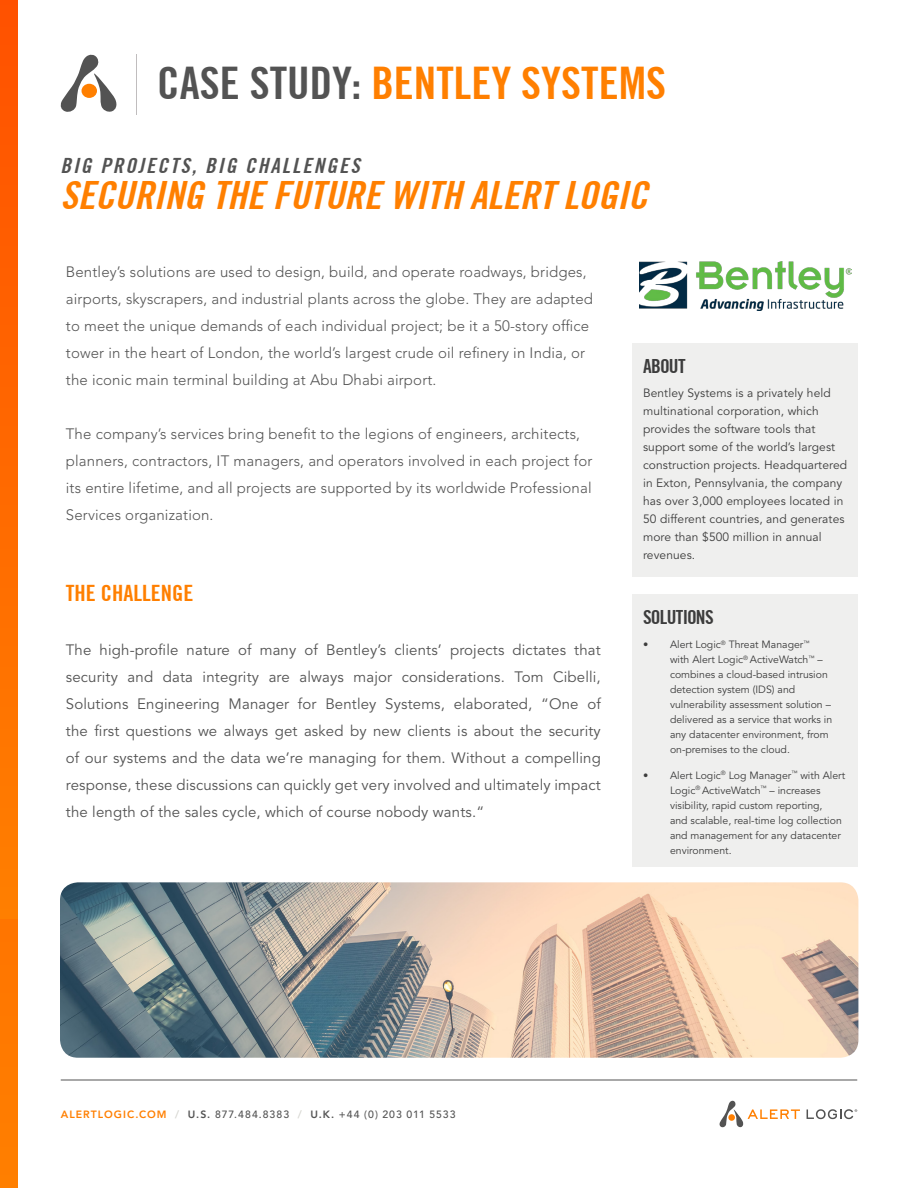
<style>
.page{position:relative;width:918px;height:1188px;background:#fff}
.page>*{position:absolute;margin:0;border:0;box-sizing:border-box;transform-origin:0 0}
.Case_Study_Title{font:700 condensed 45px "Trade Gothic No.20";color:#ff7f00}
.t1{font:italic 700 condensed 39px "Trade Gothic No.20";color:#ff7f00}
.t2{font:700 condensed 22.5px "Trade Gothic No.20";color:#ff7f00}
.Supporting_Title{font:italic 700 condensed 21px "Trade Gothic No.20";letter-spacing:.1em;color:#535353}
.Sidebar_Title{font:700 condensed 19.5px "Trade Gothic No.20";letter-spacing:-.035em;color:#3c3c3c}
.t3{font:300 15px/27px "Avenir LT Std";letter-spacing:.01em;color:#535353}
.Paragraph{font:15px/27px "Avenir LT Std";letter-spacing:.01em;color:#535353;text-align:justify}
.About_Text{font:12px/18px "Avenir LT Std";letter-spacing:.01em;color:#3c3c3c}
.t4{font:10.5px/15px "Avenir LT Std";color:#3c3c3c}
.t5{font:500 10.5px "Avenir LT Std";letter-spacing:.095em;color:#535353}
.s1{color:#535353}
.s2{font-weight:800;color:#ff7f00}
.s3{font-weight:800;color:#d6d6d1}
.s4{font-weight:800}
</style>
<div class="page">
<hr style="left:61px;top:1080px;width:796px;height:1px;background:#535353">
<svg style="left:807px;top:1109px;width:50px;height:10px"></svg>
<svg style="left:719px;top:1100px;width:81px;height:28px"></svg>
<div style="left:728px;top:1114px;width:7px;height:7px;background:#ff7f00;border-radius:50%"></div>
<div style="left:0;top:0;width:17px;height:1188px;background:#ff7a00"></div>
<div style="left:0;top:1px;width:17px;height:918px;background:linear-gradient(to bottom,#ff5100,#ff7f00)"></div>
<img style="left:639px;top:261px;width:212px;height:50px">
<img style="left:60px;top:882px;width:798px;height:176px">
<svg style="left:60px;top:54px;width:57px;height:58px"></svg>
<div style="left:82px;top:84px;width:15px;height:14px;background:#ff7f00;border-radius:50%"></div>
<div style="left:632px;top:343px;width:226px;height:234px;background:#efefee"></div>
<div style="left:632px;top:594px;width:226px;height:272px;background:#efefee"></div>
<hr style="left:136px;top:54px;width:1px;height:61px;background:#c0bdbe">
<p class="Case_Study_Title" style="left:157px;top:56px;width:510px"><span class="s1">CASE STUDY:</span> BENTLEY SYSTEMS</p>
<p class="Supporting_Title" style="left:60px;top:153px;width:301px">BIG PROJECTS, BIG CHALLENGES</p>
<p class="t1" style="left:60px;top:171px;width:589px">SECURING THE FUTURE WITH ALERT LOGIC</p>
<p class="t3" style="left:66px;top:258px;width:529px">Bentley’s solutions are used to design, build, and operate roadways, bridges, airports, skyscrapers, and industrial plants across the globe. They are adapted to meet the unique demands of each individual project; be it a 50-story office tower in the heart of London, the world’s largest crude oil refinery in India, or the iconic main terminal building at Abu Dhabi airport.</p>
<p class="t3" style="left:66px;top:420px;width:528px">The company’s services bring benefit to the legions of engineers, architects, planners, contractors, IT managers, and operators involved in each project for its entire lifetime, and all projects are supported by its worldwide Professional Services organization.</p>
<p class="t2" style="left:66px;top:579px;width:129px">THE CHALLENGE</p>
<p class="Paragraph" style="left:66px;top:637px;width:537px">The high-profile nature of many of Bentley’s clients’ projects dictates that security and data integrity are always major considerations. Tom Cibelli, Solutions Engineering Manager for Bentley Systems, elaborated, “One of the first questions we always get asked by new clients is about the security of our systems and the data we’re managing for them. Without a compelling response, these discussions can quickly get very involved and ultimately impact the length of the sales cycle, which of course nobody wants.“</p>
<p class="Sidebar_Title" style="left:643px;top:354px;width:44px">ABOUT</p>
<p class="About_Text" style="left:643px;top:384px;width:206px">Bentley Systems is a privately held multinational corporation, which provides the software tools that support some of the world’s largest construction projects. Headquartered in Exton, Pennsylvania, the company has over 3,000 employees located in 50 different countries, and generates more than $500 million in annual revenues.</p>
<p class="Sidebar_Title" style="left:643px;top:605px;width:72px">SOLUTIONS</p>
<p class="t4" style="left:670px;top:637px;width:164px;text-indent:-27px">• Alert Logic<sup>®</sup> Threat Manager<sup>™<br></sup>with Alert Logic<sup>®</sup> ActiveWatch<sup>™</sup> – combines a cloud-based intrusion detection system (IDS) and vulnerability assessment solution – delivered as a service that works in any datacenter environment, from on-premises to the cloud.</p>
<p class="t4" style="left:670px;top:768px;width:177px;text-indent:-27px">• Alert Logic<sup>®</sup> Log Manager<sup>™</sup> with Alert<br>Logic<sup>®</sup> ActiveWatch<sup>™</sup> – increases visibility, rapid custom reporting,<br>and scalable, real-time log collection and management for any datacenter environment.</p>
<p class="t5" style="left:61px;top:1108px;width:396px"><span class="s2">ALERTLOGIC.COM</span> <span class="s3">/</span> <span class="s4">U.S.</span> 877.484.8383 <span class="s3">/</span> <span class="s4">U.K.</span> +44 (0) 203 011 5533</p>
</div>
